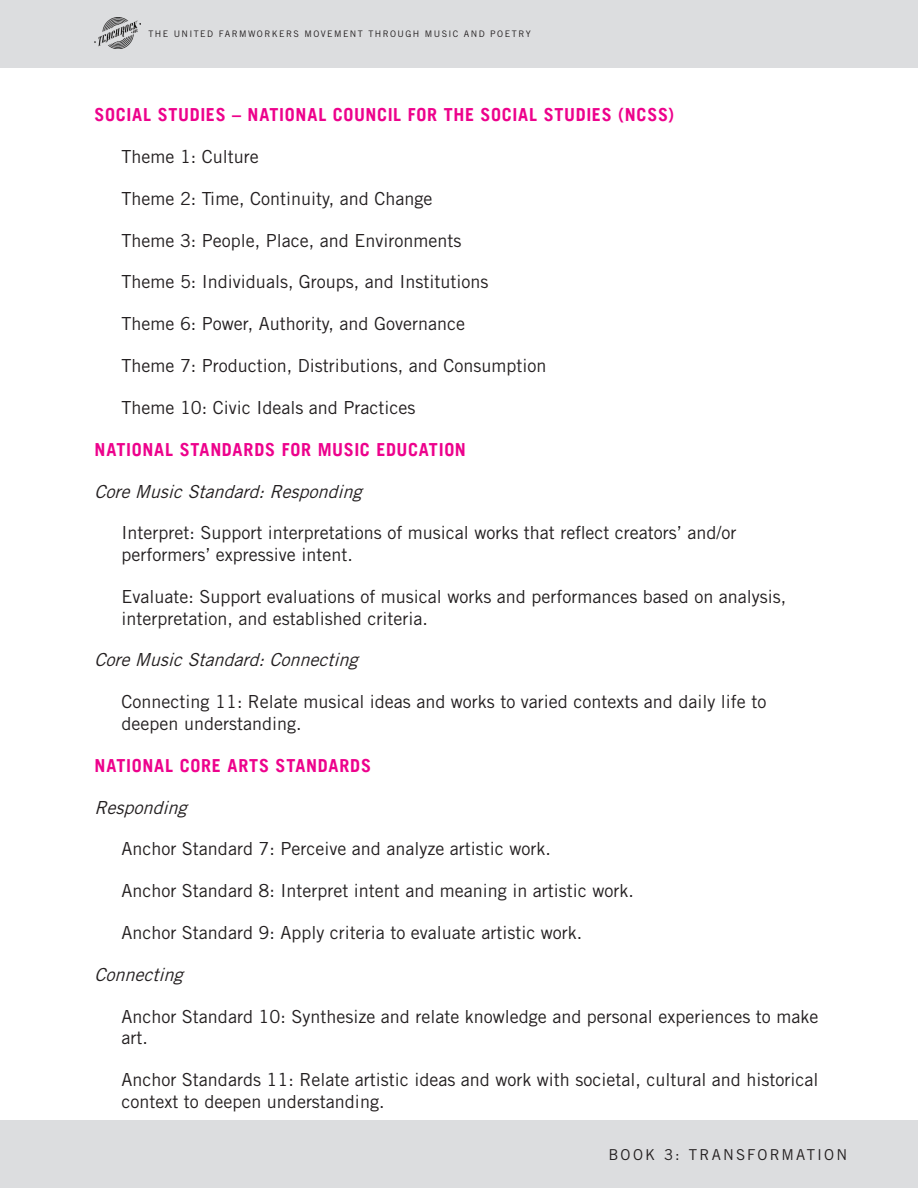
<style>
.page{position:relative;width:918px;height:1188px;background:#fff}
.page>*{position:absolute;margin:0;border:0;box-sizing:border-box;transform-origin:0 0}
.INDENTED_BODY_COPY{font:18px/21.6px "Trade Gothic LT Std";color:#231f20}
.PINK_SECTION_HEADER{font:700 18px "Trade Gothic LT";letter-spacing:.04em;color:#ed028c}
.PINK_SECTION_HEADER-2{font:italic 18px "Trade Gothic LT Std";color:#231f20}
.INDENTED_BODY_COPY-2{font:italic 18px "Trade Gothic LT Std";color:#231f20}
.t1{font:15px "Trade Gothic LT Std";letter-spacing:.14em;color:#231f20}
.t2{font:9px "Trade Gothic LT Std";letter-spacing:.155em;color:#231f20}
</style>
<div class="page">
<div style="left:0;top:0;width:918px;height:68px;background:#dcdddf"></div>
<img style="left:94px;top:18px;width:46px;height:30px">
<div style="left:0;top:1120px;width:918px;height:68px;background:#dcdddf"></div>
<p class="t2" style="left:148px;top:28px;width:384px">THE UNITED FARMWORKERS MOVEMENT THROUGH MUSIC AND POETRY</p>
<p class="PINK_SECTION_HEADER" style="left:94px;top:104px;width:581px">SOCIAL STUDIES – NATIONAL COUNCIL FOR THE SOCIAL STUDIES (NCSS)</p>
<p class="INDENTED_BODY_COPY" style="left:122px;top:145px;width:139px">Theme 1: Culture</p>
<p class="INDENTED_BODY_COPY" style="left:122px;top:187px;width:312px">Theme 2: Time, Continuity, and Change</p>
<p class="INDENTED_BODY_COPY" style="left:122px;top:229px;width:341px">Theme 3: People, Place, and Environments</p>
<p class="INDENTED_BODY_COPY" style="left:122px;top:271px;width:368px">Theme 5: Individuals, Groups, and Institutions</p>
<p class="INDENTED_BODY_COPY" style="left:122px;top:313px;width:345px">Theme 6: Power, Authority, and Governance</p>
<p class="INDENTED_BODY_COPY" style="left:122px;top:355px;width:426px">Theme 7: Production, Distributions, and Consumption</p>
<p class="INDENTED_BODY_COPY" style="left:122px;top:397px;width:295px">Theme 10: Civic Ideals and Practices</p>
<p class="PINK_SECTION_HEADER" style="left:94px;top:438px;width:373px">NATIONAL STANDARDS FOR MUSIC EDUCATION</p>
<p class="PINK_SECTION_HEADER-2" style="left:94px;top:480px;width:274px">CoreMusicStandard:Responding</p>
<p class="INDENTED_BODY_COPY" style="left:122px;top:522px;width:616px">Interpret: Support interpretations of musical works that reflect creators’ and/or performers’ expressive intent.</p>
<p class="INDENTED_BODY_COPY" style="left:122px;top:586px;width:666px">Evaluate: Support evaluations of musical works and performances based on analysis, interpretation, and established criteria.</p>
<p class="INDENTED_BODY_COPY-2" style="left:94px;top:649px;width:270px">CoreMusicStandard:Connecting</p>
<p class="INDENTED_BODY_COPY" style="left:122px;top:691px;width:646px">Connecting 11: Relate musical ideas and works to varied contexts and daily life to deepen understanding.</p>
<p class="PINK_SECTION_HEADER" style="left:94px;top:754px;width:278px">NATIONAL CORE ARTS STANDARDS</p>
<p class="PINK_SECTION_HEADER-2" style="left:94px;top:796px;width:99px">Responding</p>
<p class="INDENTED_BODY_COPY" style="left:122px;top:838px;width:431px">Anchor Standard 7: Perceive and analyze artistic work.</p>
<p class="INDENTED_BODY_COPY" style="left:122px;top:880px;width:514px">Anchor Standard 8: Interpret intent and meaning in artistic work.</p>
<p class="INDENTED_BODY_COPY" style="left:122px;top:922px;width:462px">Anchor Standard 9: Apply criteria to evaluate artistic work.</p>
<p class="INDENTED_BODY_COPY-2" style="left:94px;top:964px;width:95px">Connecting</p>
<p class="INDENTED_BODY_COPY" style="left:122px;top:1005px;width:698px">Anchor Standard 10: Synthesize and relate knowledge and personal experiences to make art.</p>
<p class="INDENTED_BODY_COPY" style="left:122px;top:1069px;width:698px">Anchor Standards 11: Relate artistic ideas and work with societal, cultural and historical context to deepen understanding.</p>
<p class="t1" style="left:608px;top:1145px;width:240px">BOOK 3: TRANSFORMATION</p>
</div>
